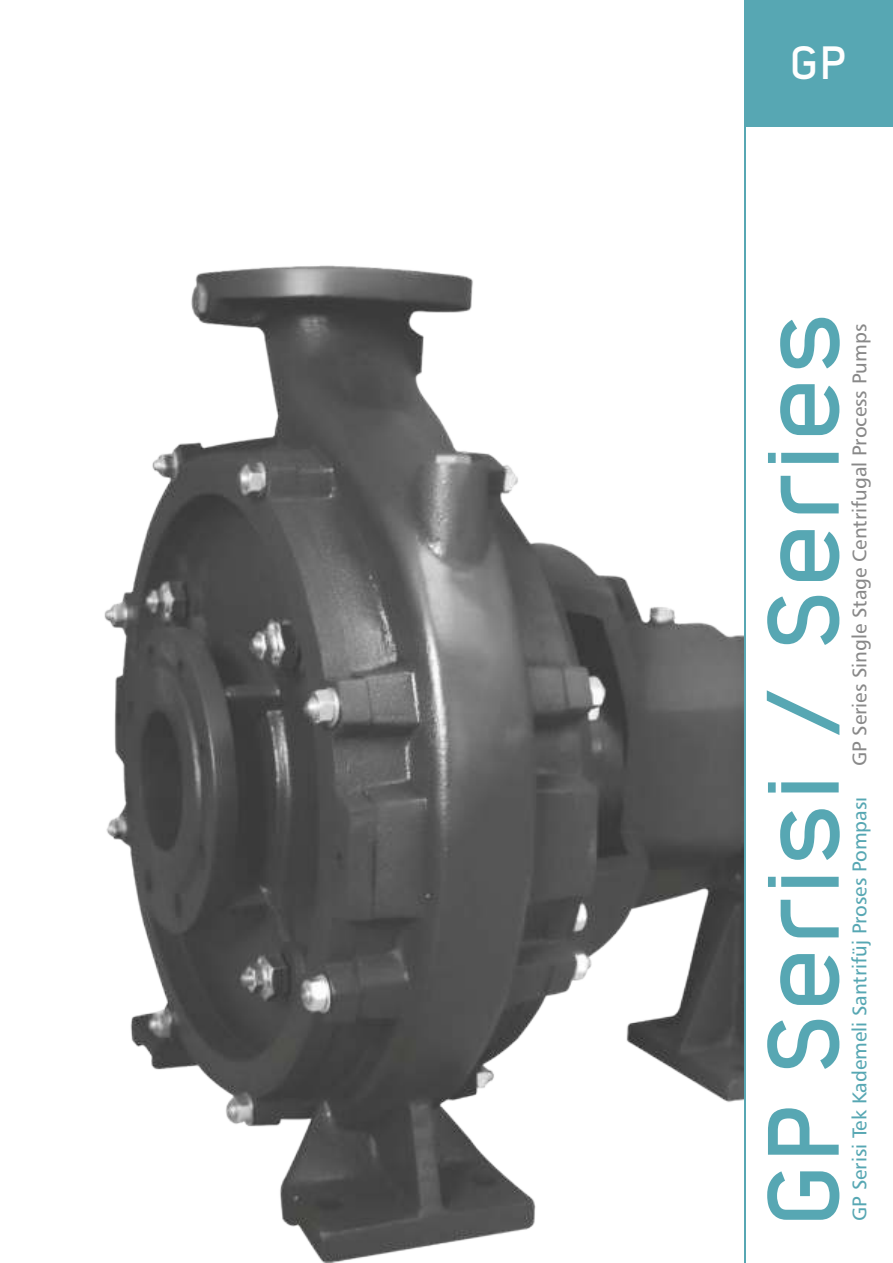
<style>
.page{position:relative;width:893px;height:1263px;background:#fff}
.page>*{position:absolute;margin:0;border:0;box-sizing:border-box;transform-origin:0 0}
.t1{font:700 97.5px "Nordstern Demo";color:#57a7b3}
.t2{font:700 45px "Nordstern Demo";color:#fefefe}
.t3{font:19.95px "Humanist 777 BT Roman B";color:#898989}
.t4{font:19.95px "Humanist 777 BT Roman B";color:#57a7b3}
</style>
<div class="page">
<img style="left:104px;top:265px;width:640px;height:997px">
<hr style="left:744px;top:127px;width:2px;height:1135px;background:#57a7b3">
<div style="left:744px;top:1px;width:149px;height:126px;background:#57a7b3"></div>
<h2 class="t2" style="left:789px;top:39px;width:58px">GP</h2>
<h1 class="t1" style="left:751px;top:1229px;width:920px;rotate:-90deg">GP Serisi / Series</h1>
<p class="t3" style="left:851px;top:766px;width:444px;rotate:-90deg">GP Series Single Stage Centrifugal Process Pumps</p>
<p class="t4" style="left:851px;top:1221px;width:426px;rotate:-90deg">GP Serisi Tek Kademeli Santrifüj Proses Pompası</p>
</div>
